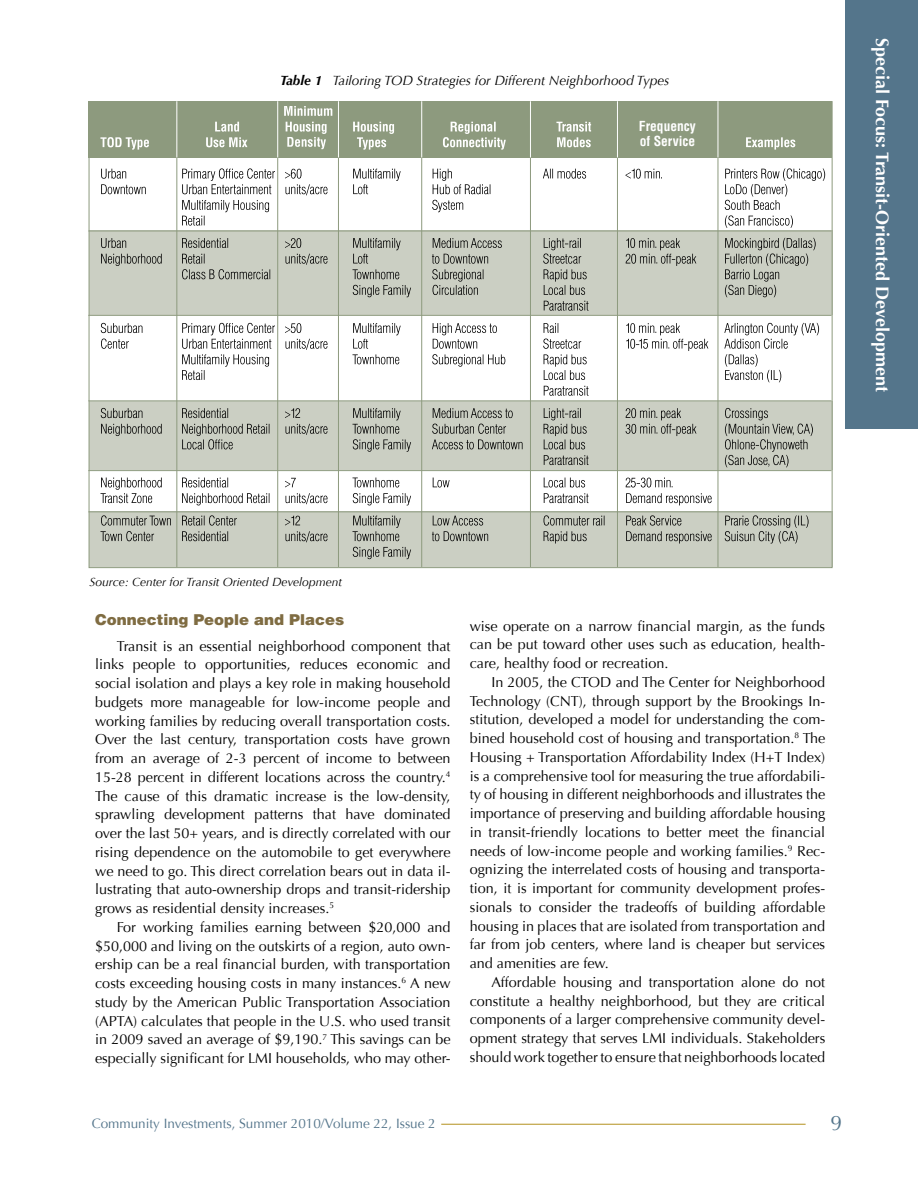
<style>
.page{position:relative;width:918px;height:1188px;background:#fff}
.page>*{position:absolute;margin:0;border:0;box-sizing:border-box;transform-origin:0 0}
.t1{font:21px "Optima";color:#54758b}
.t2{font:700 18px "Optima";color:#fff}
.t3{font:900 15px "Helvetica";color:#7f6c42}
.t4{font:14.4px/18.8px "Optima";color:#000;text-align:justify}
.t5{font:italic 13.5px "Optima";color:#000}
.t6{font:13.5px "Optima";color:#54758b}
.t7{font:700 condensed 13.5px/15px "Helvetica";color:#fff}
.t8{font:italic 12px "Optima";color:#000}
.s1{font-weight:700}
</style>
<div class="page">
<div style="left:89px;top:231px;width:744px;height:84px;background:#cbcfc3"></div>
<div style="left:89px;top:401px;width:744px;height:69px;background:#cbcfc3"></div>
<div style="left:89px;top:511px;width:744px;height:56px;background:#cbcfc3"></div>
<div style="left:88px;top:101px;width:744px;height:56px;background:#8d9a7e"></div>
<hr style="left:88px;top:231px;width:744px;height:1px;background:#8d9a7e">
<hr style="left:88px;top:315px;width:744px;height:1px;background:#8d9a7e">
<hr style="left:88px;top:400px;width:744px;height:1px;background:#8d9a7e">
<hr style="left:88px;top:470px;width:744px;height:1px;background:#8d9a7e">
<hr style="left:88px;top:511px;width:744px;height:1px;background:#8d9a7e">
<hr style="left:176px;top:155px;width:1px;height:412px;background:#8d9a7e">
<hr style="left:277px;top:155px;width:1px;height:412px;background:#8d9a7e">
<hr style="left:338px;top:155px;width:1px;height:412px;background:#8d9a7e">
<hr style="left:421px;top:155px;width:1px;height:412px;background:#8d9a7e">
<hr style="left:530px;top:155px;width:1px;height:412px;background:#8d9a7e">
<hr style="left:617px;top:155px;width:1px;height:412px;background:#8d9a7e">
<hr style="left:718px;top:155px;width:1px;height:412px;background:#8d9a7e">
<hr style="left:176px;top:101px;width:1px;height:56px;background:#fff">
<hr style="left:277px;top:101px;width:1px;height:56px;background:#fff">
<hr style="left:338px;top:101px;width:1px;height:56px;background:#fff">
<hr style="left:421px;top:101px;width:1px;height:56px;background:#fff">
<hr style="left:530px;top:101px;width:1px;height:56px;background:#fff">
<hr style="left:617px;top:101px;width:1px;height:56px;background:#fff">
<hr style="left:718px;top:101px;width:1px;height:56px;background:#fff">
<svg style="left:100px;top:515px;width:709px;height:44px"></svg>
<svg style="left:100px;top:478px;width:612px;height:28px"></svg>
<svg style="left:101px;top:408px;width:712px;height:59px"></svg>
<svg style="left:101px;top:323px;width:718px;height:73px"></svg>
<svg style="left:101px;top:238px;width:715px;height:73px"></svg>
<svg style="left:101px;top:168px;width:724px;height:60px"></svg>
<svg style="left:284px;top:106px;width:48px;height:10px"></svg>
<svg style="left:100px;top:122px;width:695px;height:28px"></svg>
<div style="left:845px;top:0;width:73px;height:428px;background:#54758b"></div>
<hr style="left:441px;top:1124px;width:365px;height:1px;background:#b3911d">
<p class="t5" style="left:280px;top:72px;width:391px"><span class="s1">Table 1</span> Tailoring TOD Strategies for Different Neighborhood Types</p>
<p class="t7" style="left:639px;top:119px;width:58px">Frequency of Service</p>
<p class="t2" style="left:893px;top:38px;width:356px;rotate:90deg">Special Focus: Transit-Oriented Development</p>
<p class="t8" style="left:90px;top:575px;width:254px">Source: Center for Transit Oriented Development</p>
<p class="t3" style="left:95px;top:610px;width:251px">Connecting People and Places</p>
<p class="t4" style="left:95px;top:637px;width:357px;text-indent:22px">Transit is an essential neighborhood component that links people to opportunities, reduces economic and social isolation and plays a key role in making household budgets more manageable for low-income people and working families by reducing overall transportation costs.<br>Over the last century, transportation costs have grown from an average of 2-3 percent of income to between 15-28 percent in different locations across the country.<sup>4<br></sup>The cause of this dramatic increase is the low-density, sprawling development patterns that have dominated over the last 50+ years, and is directly correlated with our rising dependence on the automobile to get everywhere we need to go. This direct correlation bears out in data il&shy;lustrating that auto-ownership drops and transit-ridership grows as residential density increases.<sup>5</sup></p>
<p class="t4" style="left:95px;top:918px;width:357px;text-indent:22px">For working families earning between $20,000 and $50,000 and living on the outskirts of a region, auto own&shy;ership can be a real financial burden, with transportation costs exceeding housing costs in many instances.<sup>6</sup> A new study by the American Public Transportation Association (APTA) calculates that people in the U.S. who used transit in 2009 saved an average of $9,190.<sup>7</sup> This savings can be especially significant for LMI households, who may other-</p>
<p class="t4" style="left:470px;top:617px;width:357px">wise operate on a narrow financial margin, as the funds can be put toward other uses such as education, health&shy;care, healthy food or recreation.</p>
<p class="t4" style="left:470px;top:673px;width:357px;text-indent:22px">In 2005, the CTOD and The Center for Neighborhood Technology (CNT), through support by the Brookings In&shy;stitution, developed a model for understanding the com&shy;bined household cost of housing and transportation.<sup>8</sup> The Housing + Transportation Affordability Index (H+T Index) is a comprehensive tool for measuring the true affordabili&shy;ty of housing in different neighborhoods and illustrates the importance of preserving and building affordable housing in transit-friendly locations to better meet the financial needs of low-income people and working families.<sup>9</sup> Rec&shy;ognizing the interrelated costs of housing and transporta&shy;tion, it is important for community development profes&shy;sionals to consider the tradeoffs of building affordable housing in places that are isolated from transportation and far from job centers, where land is cheaper but services and amenities are few.</p>
<p class="t4" style="left:470px;top:973px;width:357px;text-indent:22px">Affordable housing and transportation alone do not constitute a healthy neighborhood, but they are critical components of a larger comprehensive community devel&shy;opment strategy that serves LMI individuals. Stakeholders should work together to ensure that neighborhoods located</p>
<p class="t6" style="left:92px;top:1115px;width:346px">Community Investments, Summer 2010/Volume 22, Issue 2</p>
<h1 class="t1" style="left:830px;top:1110px;width:13px">9</h1>
</div>
